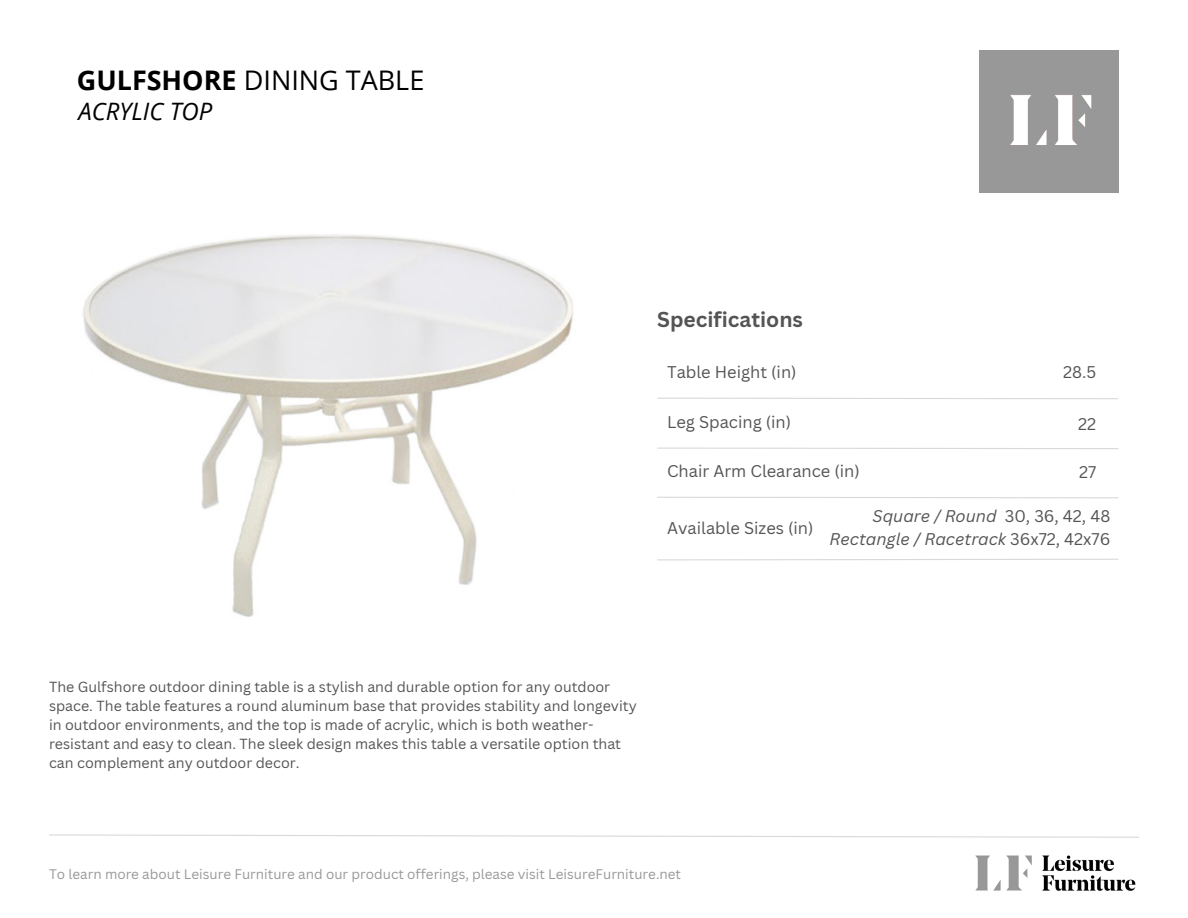
<style>
.page{position:relative;width:1188px;height:918px;background:#fff}
.page>*{position:absolute;margin:0;border:0;box-sizing:border-box;transform-origin:0 0}
.t1{font:27px "Open Sans";color:#000}
.t2{font:italic 24px "Open Sans";color:#000}
.t3{font:700 21px "Canva Sans";color:#545454}
.t4{font:16.5px "Canva Sans";color:#545454}
.t5{font:italic 16.5px "Canva Sans";color:#545454}
.t6{font:14.25px/19.2px "Canva Sans";color:#545454}
.t7{font:13.5px "Canva Sans";color:#989898}
.s1{font-weight:700}
.s2{font-style:normal}
</style>
<div class="page">
<svg style="left:49px;top:834px;width:1090px;height:4px"></svg>
<img style="left:975px;top:855px;width:161px;height:36px">
<div style="left:979px;top:50px;width:140px;height:142px;background:#989898"></div>
<img style="left:1010px;top:95px;width:82px;height:50px">
<svg style="left:657px;top:558px;width:462px;height:3px"></svg>
<svg style="left:657px;top:496px;width:462px;height:3px"></svg>
<svg style="left:657px;top:397px;width:461px;height:3px"></svg>
<svg style="left:657px;top:447px;width:462px;height:2px"></svg>
<img style="left:83px;top:234px;width:490px;height:383px">
<p class="t1" style="left:77px;top:62px;width:349px"><span class="s1">GULFSHORE</span> DINING TABLE</p>
<p class="t2" style="left:78px;top:95px;width:136px">ACRYLIC TOP</p>
<p class="t3" style="left:657px;top:304px;width:147px">Specifications</p>
<p class="t4" style="left:667px;top:361px;width:131px">Table Height (in)</p>
<p class="t4" style="left:667px;top:410px;width:126px">Leg Spacing (in)</p>
<p class="t4" style="left:667px;top:459px;width:194px">Chair Arm Clearance (in)</p>
<p class="t4" style="left:1063px;top:361px;width:35px">28.5</p>
<p class="t4" style="left:1078px;top:412px;width:20px">22</p>
<p class="t4" style="left:1079px;top:461px;width:19px">27</p>
<p class="t5" style="left:873px;top:504px;width:239px">Square / Round <span class="s2">30, 36, 42, 48</span></p>
<p class="t5" style="left:829px;top:527px;width:282px">Rectangle / Racetrack <span class="s2">36x72, 42x76</span></p>
<p class="t4" style="left:667px;top:517px;width:148px">Available Sizes (in)</p>
<p class="t6" style="left:49px;top:677px;width:589px">The Gulfshore outdoor dining table is a stylish and durable option for any outdoor space. The table features a round aluminum base that provides stability and longevity in outdoor environments, and the top is made of acrylic, which is both weather&shy;resistant and easy to clean. The sleek design makes this table a versatile option that can complement any outdoor decor.</p>
<p class="t7" style="left:49px;top:865px;width:634px">To learn more about Leisure Furniture and our product offerings, please visit LeisureFurniture.net</p>
</div>
